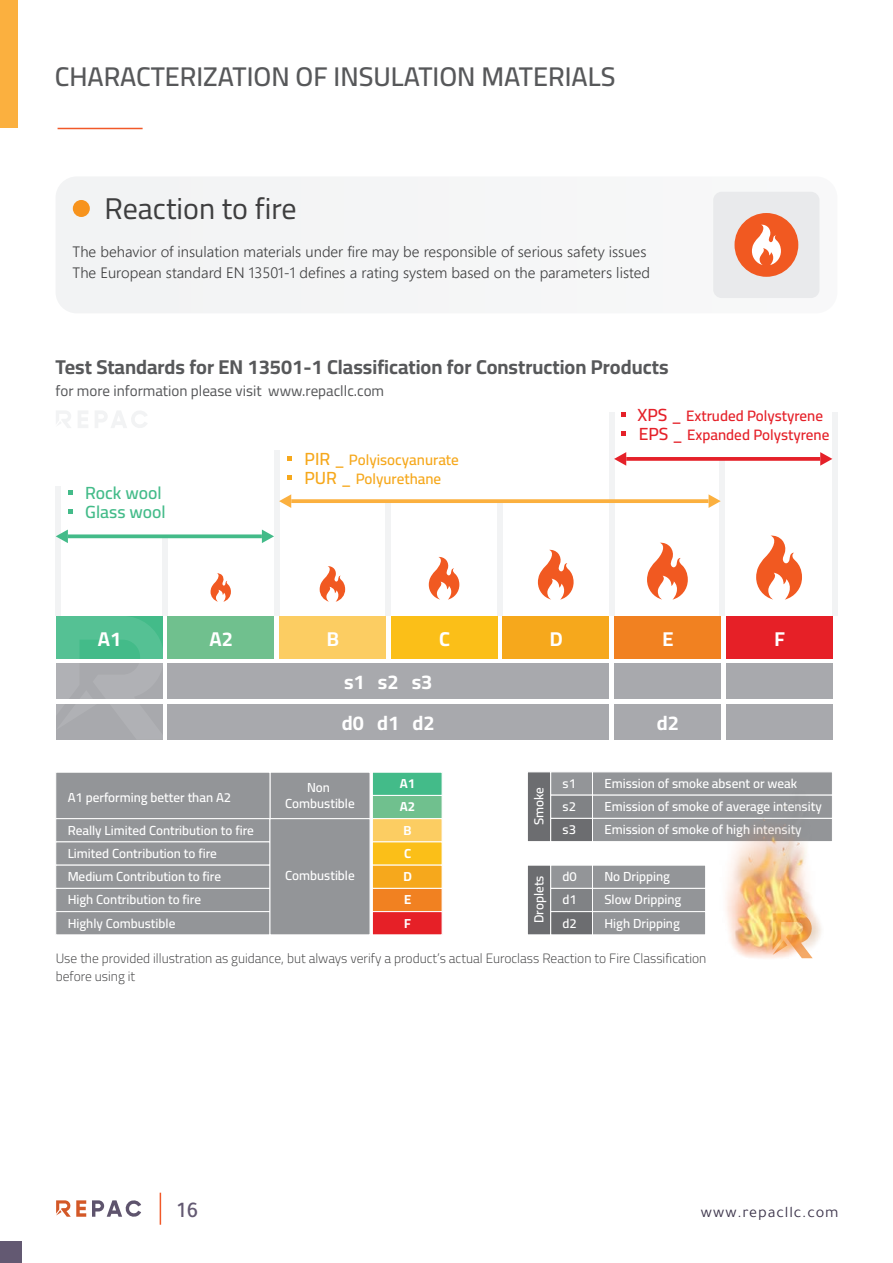
<style>
.page{position:relative;width:893px;height:1263px;background:#fff}
.page>*{position:absolute;margin:0;border:0;box-sizing:border-box;transform-origin:0 0}
.t1{font:30px "Cairo";color:#3e3e3f}
.t2{font:600 27px "Cairo";color:#57585a}
.t3{font:500 22.5px "Tajawal";color:#635972}
.t4{font:700 20.1px "Cairo";color:#57585a}
.t5{font:700 20.1px/40.5px "Cairo";color:#fff}
.t6{font:600 17.55px "Cairo";color:#43bb89}
.t7{font:16.05px "Tajawal";letter-spacing:.055em;color:#3f374d}
.t8{font:300 15px/21px "Segoe UI";color:#3e3e3f}
.t9{font:600 15px "Cairo";color:#e52129}
.t10{font:15px "Cairo";color:#57585a}
.t11{font:600 15px "Cairo";color:#f6a81c}
.t12{font:300 13.5px/18px "Cairo";color:#3e3e3f}
.t13{font:600 13.05px/23.2px "Cairo";color:#fff;text-align:center}
.t14{font:700 13.05px/23.2px "Cairo";color:#fff;text-align:center}
.s1{font-size:17.55px}
</style>
<div class="page">
<div style="left:0;top:1242px;width:21px;height:21px;background:#635972"></div>
<svg style="left:56px;top:1200px;width:30px;height:17px"></svg>
<svg style="left:92px;top:1200px;width:49px;height:17px"></svg>
<hr style="left:160px;top:1193px;width:1px;height:32px;background:#f15929">
<hr style="left:58px;top:128px;width:85px;height:1px;background:#f15929">
<div style="left:56px;top:177px;width:764px;height:136px;background:#f4f5f6"></div>
<div style="left:73px;top:200px;width:17px;height:17px;background:#f7931d;border-radius:50%"></div>
<div style="left:162px;top:536px;width:5px;height:80px;background:#f2f3f4"></div>
<div style="left:56px;top:486px;width:5px;height:130px;background:#f2f3f4"></div>
<div style="left:274px;top:451px;width:5px;height:165px;background:#f2f3f4"></div>
<div style="left:386px;top:501px;width:5px;height:115px;background:#f2f3f4"></div>
<div style="left:497px;top:501px;width:5px;height:115px;background:#f2f3f4"></div>
<div style="left:719px;top:459px;width:5px;height:157px;background:#f2f3f4"></div>
<div style="left:609px;top:412px;width:5px;height:204px;background:#f2f3f4"></div>
<div style="left:832px;top:412px;width:5px;height:204px;background:#f2f3f4"></div>
<div style="left:167px;top:616px;width:107px;height:42px;background:#70c08e"></div>
<div style="left:279px;top:616px;width:107px;height:42px;background:#fccd62"></div>
<div style="left:391px;top:616px;width:106px;height:42px;background:#fbbf18"></div>
<div style="left:502px;top:616px;width:107px;height:42px;background:#f6a81c"></div>
<div style="left:614px;top:616px;width:107px;height:42px;background:#f18121"></div>
<div style="left:726px;top:616px;width:106px;height:42px;background:#e62027"></div>
<div style="left:167px;top:664px;width:442px;height:35px;background:#a8a9ad"></div>
<div style="left:614px;top:664px;width:107px;height:35px;background:#a8a9ad"></div>
<div style="left:726px;top:664px;width:106px;height:35px;background:#a8a9ad"></div>
<div style="left:270px;top:772px;width:100px;height:47px;background:#939598;border:1px solid #fff"></div>
<div style="left:55px;top:772px;width:215px;height:47px;background:#939598;border:1px solid #fff"></div>
<div style="left:55px;top:818px;width:215px;height:24px;background:#939598;border:1px solid #fff"></div>
<div style="left:55px;top:841px;width:215px;height:24px;background:#939598;border:1px solid #fff"></div>
<div style="left:55px;top:865px;width:215px;height:24px;background:#939598;border:1px solid #fff"></div>
<div style="left:55px;top:888px;width:215px;height:24px;background:#939598;border:1px solid #fff"></div>
<div style="left:55px;top:911px;width:215px;height:24px;background:#939598;border:1px solid #fff"></div>
<div style="left:270px;top:818px;width:100px;height:117px;background:#939598;border:1px solid #fff"></div>
<div style="left:167px;top:704px;width:442px;height:36px;background:#a8a9ad"></div>
<div style="left:614px;top:704px;width:107px;height:36px;background:#a8a9ad"></div>
<div style="left:726px;top:704px;width:106px;height:36px;background:#a8a9ad"></div>
<div style="left:372px;top:772px;width:70px;height:24px;background:#43bb89;border:1px solid #fff"></div>
<div style="left:372px;top:795px;width:70px;height:24px;background:#70c08e;border:1px solid #fff"></div>
<div style="left:372px;top:818px;width:70px;height:24px;background:#fccd62;border:1px solid #fff"></div>
<div style="left:372px;top:841px;width:70px;height:24px;background:#fbbf18;border:1px solid #fff"></div>
<div style="left:372px;top:865px;width:70px;height:24px;background:#f6a81c"></div>
<div style="left:372px;top:888px;width:70px;height:24px;background:#f18121;border:1px solid #fff"></div>
<div style="left:372px;top:911px;width:70px;height:24px;background:#e62027;border:1px solid #fff"></div>
<div style="left:550px;top:771px;width:43px;height:24px;background:#939598;border:1px solid #fff"></div>
<div style="left:592px;top:771px;width:241px;height:24px;background:#939598;border:1px solid #fff"></div>
<div style="left:550px;top:795px;width:43px;height:24px;background:#808285;border:1px solid #fff"></div>
<div style="left:592px;top:795px;width:241px;height:24px;background:#939598;border:1px solid #fff"></div>
<div style="left:550px;top:818px;width:43px;height:24px;background:#6c6d70;border:1px solid #fff"></div>
<div style="left:592px;top:818px;width:241px;height:24px;background:#939598;border:1px solid #fff"></div>
<div style="left:550px;top:865px;width:43px;height:24px;background:#939598;border:1px solid #fff"></div>
<div style="left:592px;top:865px;width:114px;height:23px;background:#939598;border:1px solid #fff"></div>
<div style="left:550px;top:888px;width:43px;height:24px;background:#808285;border:1px solid #fff"></div>
<div style="left:592px;top:888px;width:114px;height:24px;background:#939598;border:1px solid #fff"></div>
<div style="left:550px;top:911px;width:43px;height:24px;background:#6c6d70;border:1px solid #fff"></div>
<div style="left:527px;top:865px;width:24px;height:70px;background:#6c6d70;border:1px solid #fff"></div>
<div style="left:527px;top:771px;width:24px;height:71px;background:#6c6d70;border:1px solid #fff"></div>
<div style="left:592px;top:911px;width:114px;height:24px;background:#939598;border:1px solid #fff"></div>
<svg style="left:320px;top:566px;width:25px;height:36px"></svg>
<svg style="left:211px;top:573px;width:20px;height:29px"></svg>
<svg style="left:429px;top:557px;width:30px;height:43px"></svg>
<svg style="left:538px;top:549px;width:36px;height:51px"></svg>
<svg style="left:647px;top:542px;width:41px;height:58px"></svg>
<svg style="left:756px;top:535px;width:46px;height:65px"></svg>
<svg style="left:56px;top:529px;width:12px;height:14px"></svg>
<svg style="left:262px;top:529px;width:12px;height:14px"></svg>
<svg style="left:68px;top:534px;width:194px;height:4px"></svg>
<svg style="left:279px;top:494px;width:12px;height:14px"></svg>
<svg style="left:709px;top:494px;width:12px;height:14px"></svg>
<svg style="left:291px;top:499px;width:417px;height:4px;background:#fbb54b"></svg>
<svg style="left:614px;top:452px;width:12px;height:14px"></svg>
<svg style="left:820px;top:452px;width:12px;height:14px"></svg>
<svg style="left:626px;top:457px;width:194px;height:4px"></svg>
<svg style="left:68px;top:490px;width:5px;height:5px"></svg>
<svg style="left:68px;top:509px;width:5px;height:5px"></svg>
<svg style="left:287px;top:456px;width:5px;height:5px"></svg>
<svg style="left:287px;top:475px;width:5px;height:5px"></svg>
<svg style="left:621px;top:412px;width:5px;height:5px"></svg>
<svg style="left:621px;top:431px;width:5px;height:5px"></svg>
<svg style="left:56px;top:411px;width:15px;height:17px"></svg>
<svg style="left:78px;top:411px;width:10px;height:17px"></svg>
<svg style="left:95px;top:411px;width:52px;height:17px"></svg>
<svg style="left:56px;top:616px;width:107px;height:124px;background:#91b9ab"></svg>
<div style="left:713px;top:192px;width:106px;height:106px;background:#e6e7e9;border-radius:9px"></div>
<div style="left:734px;top:213px;width:64px;height:64px;background:#f15921;border-radius:50%"></div>
<svg style="left:752px;top:224px;width:29px;height:41px"></svg>
<img style="left:719px;top:793px;width:104px;height:166px">
<div style="left:0;top:0;width:17px;height:128px;background:#fbb03f"></div>
<h2 class="t2" style="left:55px;top:56px;width:562px">CHARACTERIZATION OF INSULATION MATERIALS</h2>
<h1 class="t1" style="left:104px;top:187px;width:194px">Reaction to fire</h1>
<p class="t8" style="left:73px;top:239px;width:579px">The behavior of insulation materials under fire may be responsible of serious safety issues<br>The European standard EN 13501-1 defines a rating system based on the parameters listed</p>
<h3 class="t4" style="left:56px;top:352px;width:614px">Test Standards for EN 13501-1 Classification for Construction Products</h3>
<p class="t10" style="left:56px;top:379px;width:330px">for more information please visit www.repacllc.com</p>
<p class="t9" style="left:638px;top:405px;width:187px"><span class="s1">XPS _</span> Extruded Polystyrene</p>
<h3 class="t6" style="left:85px;top:480px;width:78px">Rock wool</h3>
<h3 class="t6" style="left:85px;top:499px;width:82px">Glass wool</h3>
<p class="t11" style="left:305px;top:448px;width:156px"><span class="s1">PIR _</span> Polyisocyanurate</p>
<p class="t11" style="left:305px;top:468px;width:138px"><span class="s1">PUR _</span> Polyurethane</p>
<p class="t9" style="left:639px;top:424px;width:192px"><span class="s1">EPS _</span> Expanded Polystyrene</p>
<h3 class="t5" style="left:98px;top:619px;width:25px">A1</h3>
<h3 class="t5" style="left:210px;top:619px;width:25px">A2</h3>
<h3 class="t5" style="left:327px;top:619px;width:14px">B</h3>
<h3 class="t5" style="left:439px;top:619px;width:12px">C</h3>
<h3 class="t5" style="left:550px;top:619px;width:15px">D</h3>
<h3 class="t5" style="left:662px;top:619px;width:13px">E</h3>
<h3 class="t5" style="left:774px;top:619px;width:12px">F</h3>
<h3 class="t5" style="left:342px;top:662px;width:94px">s1 s2 s3 d0 d1 d2</h3>
<h3 class="t5" style="left:657px;top:703px;width:24px">d2</h3>
<p class="t13" style="left:68px;top:786px;width:165px">A1 performing better than A2</p>
<p class="t13" style="left:68px;top:819px;width:188px;text-align:left">Really Limited Contribution to fire<br>Limited Contribution to fire<br>Medium Contribution to fire<br>High Contribution to fire<br>Highly Combustible</p>
<p class="t13" style="left:285px;top:780px;width:71px;line-height:15.8px">Non<br>Combustible</p>
<p class="t13" style="left:285px;top:864px;width:71px">Combustible</p>
<p class="t14" style="left:400px;top:772px;width:17px">A1<br>A2<br>B<br>C<br>D<br>E<br>F</p>
<p class="t13" style="left:527px;top:825px;width:40px;rotate:-90deg">Smoke</p>
<p class="t13" style="left:527px;top:923px;width:49px;rotate:-90deg">Droplets</p>
<p class="t13" style="left:562px;top:772px;width:15px">s1</p>
<p class="t13" style="left:604px;top:772px;width:194px">Emission of smoke absent or weak</p>
<p class="t13" style="left:562px;top:795px;width:15px">s2</p>
<p class="t13" style="left:604px;top:795px;width:219px">Emission of smoke of average intensity</p>
<p class="t13" style="left:562px;top:818px;width:15px">s3</p>
<p class="t13" style="left:604px;top:818px;width:199px">Emission of smoke of high intensity</p>
<p class="t13" style="left:562px;top:865px;width:16px">d0</p>
<p class="t13" style="left:604px;top:865px;width:67px">No Dripping</p>
<p class="t13" style="left:562px;top:888px;width:16px">d1</p>
<p class="t13" style="left:604px;top:888px;width:78px">Slow Dripping</p>
<p class="t13" style="left:562px;top:912px;width:16px">d2</p>
<p class="t13" style="left:604px;top:912px;width:77px">High Dripping</p>
<p class="t12" style="left:56px;top:949px;width:652px">Use the provided illustration as guidance, but always verify a product’s actual Euroclass Reaction to Fire Classification before using it</p>
<h3 class="t3" style="left:177px;top:1194px;width:23px">16</h3>
<p class="t7" style="left:701px;top:1201px;width:139px">www.repacllc.com</p>
</div>
